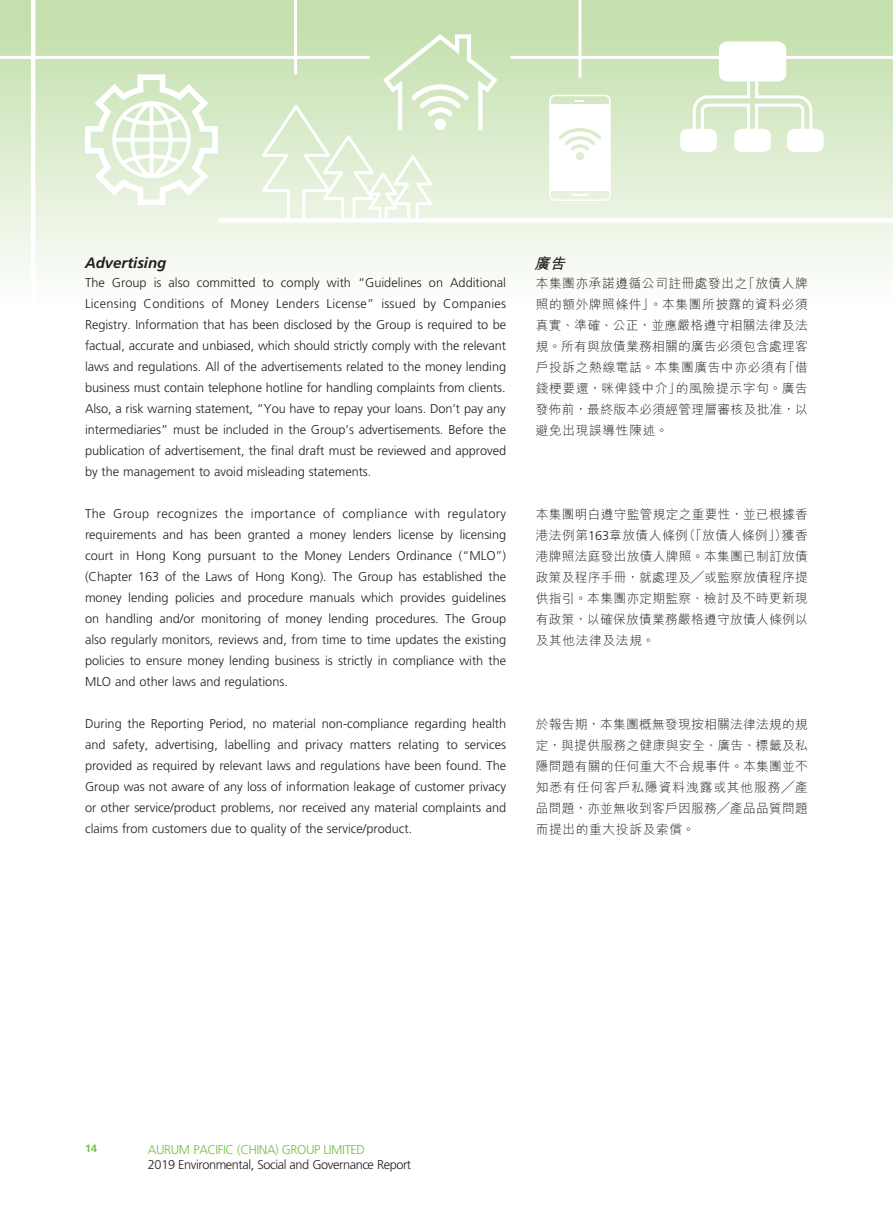
<style>
.page{position:relative;width:893px;height:1212px;background:#fff}
.page>*{position:absolute;margin:0;border:0;box-sizing:border-box;transform-origin:0 0}
._02_H2{font:italic 700 15px "Frutiger LT Std";color:#231f20}
._002_H2_c{font:italic 700 15px "M Hei HK";color:#231f20}
._00_txt{font:300 12.75px/21px "Frutiger LT Std";color:#231f20;text-align:justify}
._000_txt_c{font:300 12.75px/21px "M Hei HK";letter-spacing:.02em;color:#231f20;text-align:justify}
._00_txt-2{font:300 12.75px "Frutiger LT Std";letter-spacing:-.03em;color:#231f20}
.t1{font:300 12.75px "Frutiger LT Std";letter-spacing:-.03em;color:#71bf44}
.t2{font:700 10.5px "Frutiger LT Std";color:#71bf44}
.s1{font-family:"Frutiger LT Std"}
</style>
<div class="page">
<div style="left:0;top:0;width:893px;height:305px;background:linear-gradient(to bottom,#c0dda7,#fdfefd)"></div>
<svg style="left:85px;top:74px;width:133px;height:131px"></svg>
<hr style="left:0;top:56px;width:370px;height:3px;background:#fff">
<hr style="left:510px;top:56px;width:383px;height:3px;background:#fff">
<div style="left:218px;top:218px;width:674px;height:5px;background:#fff"></div>
<hr style="left:31px;top:0;width:4px;height:305px;background:#fff">
<hr style="left:294px;top:0;width:3px;height:74px;background:#fff">
<hr style="left:578px;top:0;width:3px;height:78px;background:#fff">
<svg style="left:680px;top:41px;width:144px;height:111px"></svg>
<svg style="left:258px;top:34px;width:239px;height:184px;background:#dceccf"></svg>
<svg style="left:549px;top:95px;width:62px;height:106px"></svg>
<p class="_02_H2" style="left:85px;top:254px;width:83px">Advertising</p>
<p class="_00_txt" style="left:85px;top:272px;width:423px;text-align:left">The Group is also committed to comply with “Guidelines on Additional Licensing Conditions of Money Lenders License” issued by Companies Registry. Information that has been disclosed by the Group is required to be factual, accurate and unbiased, which should strictly comply with the relevant laws and regulations. All of the advertisements related to the money lending business must contain telephone hotline for handling complaints from clients.<br>Also, a risk warning statement, “You have to repay your loans. Don’t pay any intermediaries” must be included in the Group’s advertisements. Before the publication of advertisement, the final draft must be reviewed and approved by the management to avoid misleading statements.</p>
<p class="_00_txt" style="left:85px;top:503px;width:423px">The Group recognizes the importance of compliance with regulatory requirements and has been granted a money lenders license by licensing court in Hong Kong pursuant to the Money Lenders Ordinance (“MLO”) (Chapter 163 of the Laws of Hong Kong). The Group has established the money lending policies and procedure manuals which provides guidelines on handling and/or monitoring of money lending procedures. The Group also regularly monitors, reviews and, from time to time updates the existing policies to ensure money lending business is strictly in compliance with the MLO and other laws and regulations.</p>
<p class="_00_txt" style="left:85px;top:713px;width:423px">During the Reporting Period, no material non-compliance regarding health and safety, advertising, labelling and privacy matters relating to services provided as required by relevant laws and regulations have been found. The Group was not aware of any loss of information leakage of customer privacy or other service/product problems, nor received any material complaints and claims from customers due to quality of the service/product.</p>
<p class="_002_H2_c" style="left:534px;top:252px;width:37px">廣告</p>
<p class="_000_txt_c" style="left:536px;top:272px;width:274px">本集團亦承諾遵循公司註冊處發出之「放債人牌照的額外牌照條件」。本集團所披露的資料必須真實、準確、公正，並應嚴格遵守相關法律及法規。所有與放債業務相關的廣告必須包含處理客戶投訴之熱線電話。本集團廣告中亦必須有「借錢梗要還，咪俾錢中介」的風險提示字句。廣告發佈前，最終版本必須經管理層審核及批准，以避免出現誤導性陳述。</p>
<p class="_000_txt_c" style="left:536px;top:503px;width:274px">本集團明白遵守監管規定之重要性，並已根據香港法例第<span class="s1">163</span>章放債人條例（「放債人條例」）獲香港牌照法庭發出放債人牌照。本集團已制訂放債政策及程序手冊，就處理及╱或監察放債程序提供指引。本集團亦定期監察、檢討及不時更新現有政策，以確保放債業務嚴格遵守放債人條例以及其他法律及法規。</p>
<p class="_000_txt_c" style="left:536px;top:713px;width:274px">於報告期，本集團概無發現按相關法律法規的規定，與提供服務之健康與安全、廣告、標籤及私隱問題有關的任何重大不合規事件。本集團並不知悉有任何客戶私隱資料洩露或其他服務╱產品問題，亦並無收到客戶因服務╱產品品質問題而提出的重大投訴及索償。</p>
<p class="t2" style="left:85px;top:1142px;width:13px">14</p>
<p class="t1" style="left:148px;top:1143px;width:219px">AURUM PACIFIC (CHINA) GROUP LIMITED</p>
<p class="_00_txt-2" style="left:148px;top:1158px;width:265px">2019 Environmental, Social and Governance Report</p>
</div>
